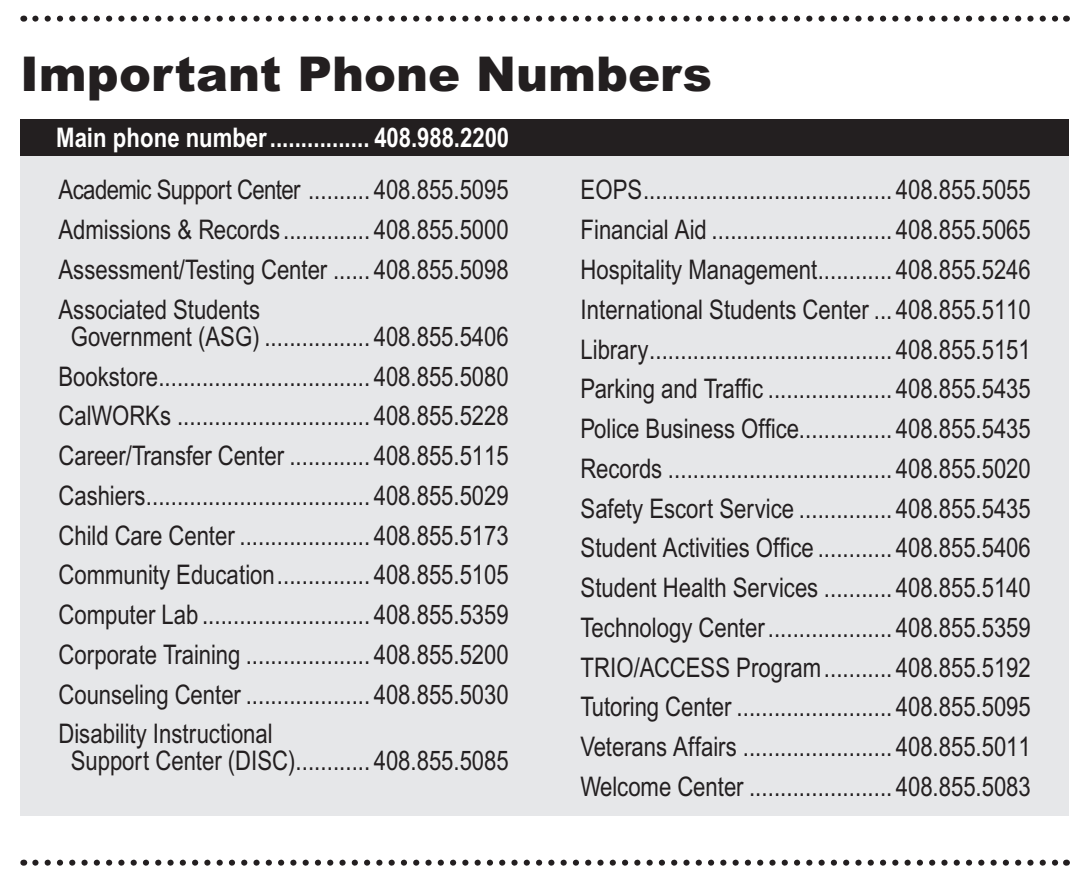
<style>
.page{position:relative;width:1092px;height:876px;background:#fff}
.page>*{position:absolute;margin:0;border:0;box-sizing:border-box;transform-origin:0 0}
.t1{font:900 48px "Arial MT Std";color:#231f20}
.t2{font:27px/39.6px "Arial Narrow MT Std";color:#231f20;text-align:justify}
.t3{font:700 27px "Arial Narrow MT Std";color:#fff}
</style>
<div class="page">
<svg style="left:35px;top:16px;width:1024px;height:6px"></svg>
<svg style="left:35px;top:859px;width:1024px;height:6px"></svg>
<div style="left:20px;top:119px;width:1049px;height:696px;background:#e6e7e9"></div>
<div style="left:20px;top:119px;width:1049px;height:36px;background:#231f20"></div>
<h1 class="t1" style="left:20px;top:43px;width:693px">Important Phone Numbers</h1>
<p class="t3" style="left:56px;top:121px;width:454px">Main phone number................ 408.988.2200</p>
<p class="t2" style="left:59px;top:170px;width:452px">Academic Support Center .......... 408.855.5095<br>Admissions &amp; Records .............. 408.855.5000<br>Assessment/Testing Center ...... 408.855.5098<br>Associated Students</p>
<p class="t2" style="left:59px;top:316px;width:452px;text-indent:12px">Government (ASG) ................. 408.855.5406<br>Bookstore.................................. 408.855.5080<br>CalWORKs ............................... 408.855.5228<br>Career/Transfer Center ............. 408.855.5115<br>Cashiers.................................... 408.855.5029<br>Child Care Center ..................... 408.855.5173<br>Community Education............... 408.855.5105<br>Computer Lab ........................... 408.855.5359<br>Corporate Training .................... 408.855.5200<br>Counseling Center .................... 408.855.5030<br>Disability Instructional</p>
<p class="t2" style="left:71px;top:740px;width:439px">Support Center (DISC)............ 408.855.5085</p>
<p class="t2" style="left:581px;top:170px;width:452px">EOPS........................................ 408.855.5055<br>Financial Aid ............................. 408.855.5065<br>Hospitality Management............ 408.855.5246<br>International Students Center ... 408.855.5110<br>Library....................................... 408.855.5151<br>Parking and Traffic .................... 408.855.5435<br>Police Business Office............... 408.855.5435<br>Records .................................... 408.855.5020<br>Safety Escort Service ............... 408.855.5435<br>Student Activities Office ............ 408.855.5406<br>Student Health Services ........... 408.855.5140<br>Technology Center.................... 408.855.5359<br>TRIO/ACCESS Program........... 408.855.5192<br>Tutoring Center ......................... 408.855.5095<br>Veterans Affairs ........................ 408.855.5011<br>Welcome Center ....................... 408.855.5083</p>
</div>
